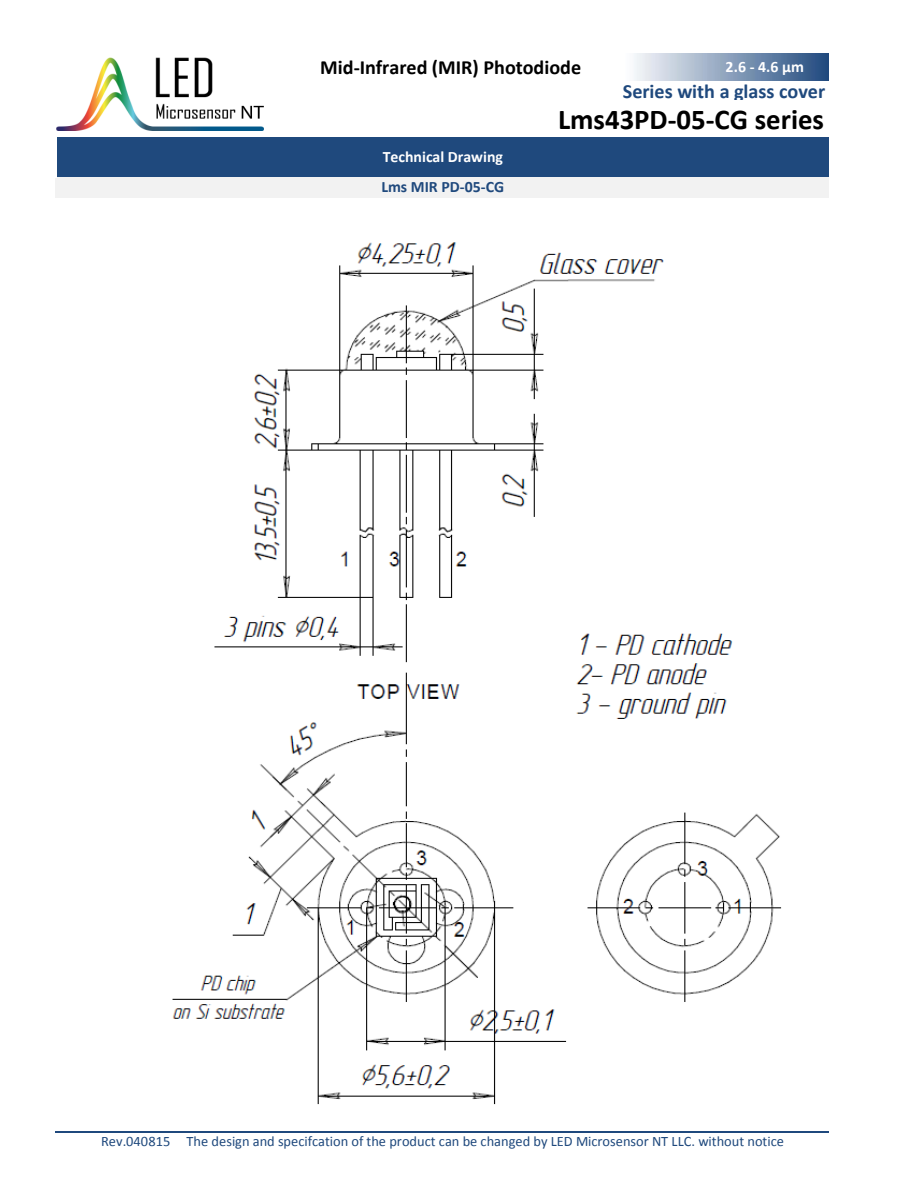
<style>
.page{position:relative;width:918px;height:1188px;background:#fff}
.page>*{position:absolute;margin:0;border:0;box-sizing:border-box;transform-origin:0 0}
.t1{font:700 28.8px "Calibri";color:#000}
.t2{font:700 20.1px "Calibri";color:#000}
.t3{font:700 20.1px "Calibri";color:#1f497d}
.t4{font:700 15.9px "Calibri";color:#fff}
.t5{font:700 15.9px "Calibri";color:#1f497d}
.t6{font:14.4px "Calibri";color:#1f497d}
</style>
<div class="page">
<img style="left:56px;top:57px;width:208px;height:73px">
<img style="left:634px;top:54px;width:195px;height:27px">
<div style="left:56px;top:137px;width:773px;height:40px;background:#1f497d"></div>
<div style="left:56px;top:177px;width:773px;height:20px;background:#f2f2f2"></div>
<hr style="left:56px;top:1131px;width:773px;height:2px;background:#1f497d">
<img style="left:172px;top:242px;width:610px;height:863px">
<h2 class="t2" style="left:320px;top:54px;width:263px">Mid-Infrared (MIR) Photodiode</h2>
<p class="t4" style="left:726px;top:56px;width:80px">2.6 - 4.6 μm</p>
<p class="t4" style="left:383px;top:146px;width:122px">Technical Drawing</p>
<p class="t5" style="left:381px;top:176px;width:124px">Lms MIR PD-05-CG</p>
<h2 class="t3" style="left:623px;top:78px;width:204px">Series with a glass cover</h2>
<h1 class="t1" style="left:558px;top:101px;width:268px">Lms43PD-05-CG series</h1>
<p class="t6" style="left:101px;top:1132px;width:684px">Rev.040815 The design and specifcation of the product can be changed by LED Microsensor NT LLC. without notice</p>
</div>
